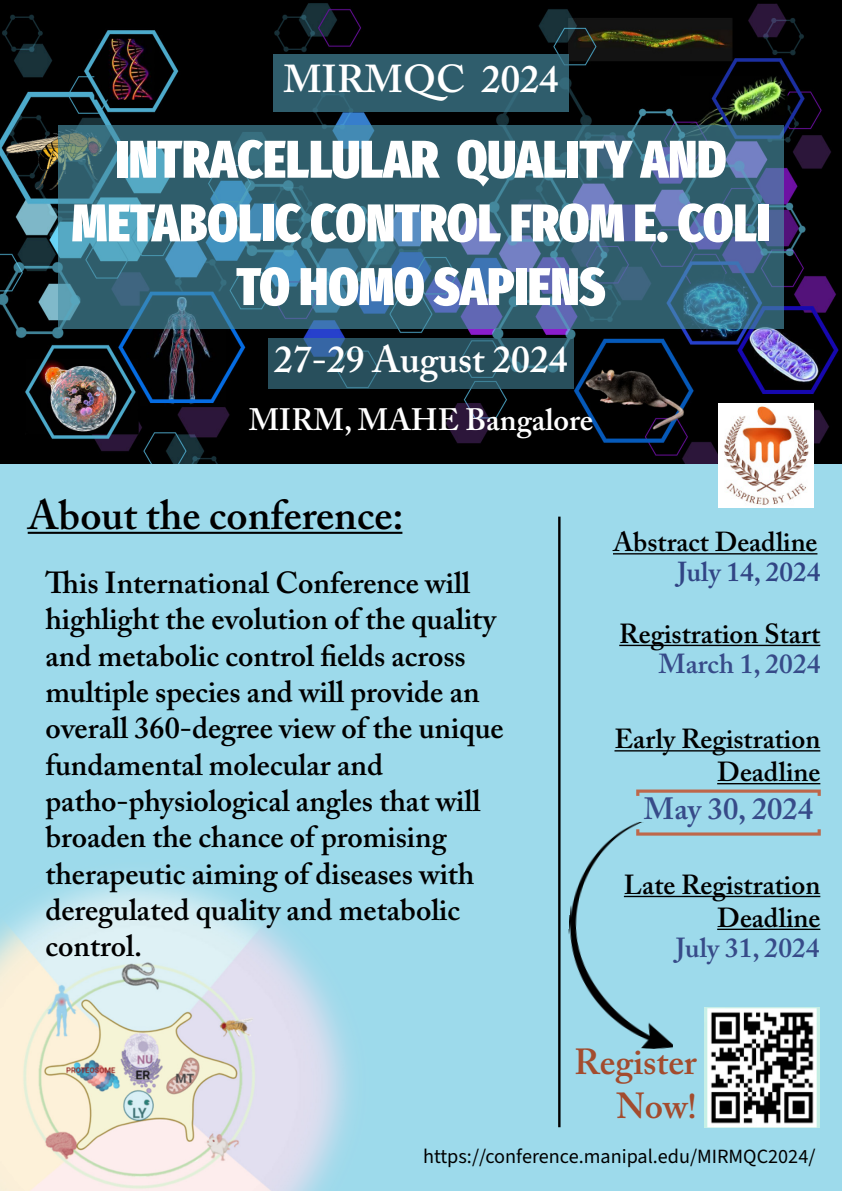
<style>
.page{position:relative;width:842px;height:1191px;background:#9ddaeb}
.page>*{position:absolute;margin:0;border:0;box-sizing:border-box;transform-origin:0 0}
.t1{font:800 53px/63.6px "Fira Sans Compressed";color:#fff;text-align:center}
.t2{font:600 41.6px "Adobe Caslon Pro";color:#000}
.t3{font:600 38.6px "Adobe Caslon Pro";color:#fff}
.t4{font:600 37.6px "Adobe Caslon Pro";color:#fff}
.t5{font:600 36px/43.2px "Adobe Caslon Pro";color:#a34c2e;text-align:right}
.t6{font:600 30.8px "Adobe Caslon Pro";color:#fff}
.t7{font:600 30.6px "Adobe Caslon Pro";color:#374b89}
.t8{font:600 30.2px/36.3px "Adobe Caslon Pro";color:#000}
.t9{font:600 27.4px/32.8px "Adobe Caslon Pro";color:#000;text-align:right}
.t10{font:600 27.4px "Adobe Caslon Pro";color:#374b89}
.t11{font:600 27.3px "Adobe Caslon Pro";color:#000}
.t12{font:600 27.2px "Adobe Caslon Pro";color:#314585}
.t13{font:20.2px "Source Sans 3";color:#000}
</style>
<div class="page">
<img style="left:0;top:0;width:842px;height:463px">
<svg style="left:58px;top:125px;width:725px;height:203px;fill:#2f5d6b"></svg>
<svg style="left:268px;top:338px;width:305px;height:51px;fill:#284f5c"></svg>
<div style="left:273px;top:54px;width:296px;height:57px;background:#2f5d6c"></div>
<hr style="left:28px;top:532px;width:374px;height:2px;background:#000">
<img style="left:0;top:876px;width:350px;height:315px">
<hr style="left:558px;top:516px;width:2px;height:611px;background:#000">
<hr style="left:613px;top:553px;width:204px;height:1px;background:#000">
<hr style="left:619px;top:644px;width:201px;height:2px;background:#000">
<hr style="left:614px;top:750px;width:206px;height:1px;background:#000">
<hr style="left:717px;top:783px;width:103px;height:1px;background:#000">
<svg style="left:636px;top:789px;width:185px;height:46px"></svg>
<hr style="left:624px;top:895px;width:196px;height:2px;background:#000">
<hr style="left:717px;top:928px;width:103px;height:2px;background:#000">
<img style="left:705px;top:1007px;width:114px;height:120px">
<img style="left:718px;top:404px;width:95px;height:103px">
<img style="left:560px;top:817px;width:128px;height:233px">
<p class="t3" style="left:283px;top:56px;width:277px">MIRMQC 2024</p>
<h1 class="t1" style="left:72px;top:123px;width:700px">INTRACELLULAR QUALITY AND<br>METABOLIC CONTROL FROM E. COLI<br>TO HOMO SAPIENS</h1>
<p class="t4" style="left:274px;top:337px;width:295px">27-29 August 2024</p>
<p class="t6" style="left:249px;top:401px;width:346px">MIRM, MAHE Bangalore</p>
<h2 class="t2" style="left:28px;top:490px;width:377px">About the conference:</h2>
<p class="t8" style="left:45px;top:564px;width:460px">This International Conference will highlight the evolution of the quality and metabolic control fields across multiple species and will provide an overall 360-degree view of the unique fundamental molecular and patho-physiological angles that will broaden the chance of promising therapeutic aiming of diseases with deregulated quality and metabolic control.</p>
<p class="t11" style="left:613px;top:526px;width:206px">Abstract Deadline</p>
<p class="t12" style="left:677px;top:556px;width:145px">July 14, 2024</p>
<p class="t9" style="left:619px;top:617px;width:203px">Registration Start</p>
<p class="t10" style="left:658px;top:647px;width:163px">March 1, 2024</p>
<p class="t9" style="left:614px;top:722px;width:207px">Early Registration<br>Deadline</p>
<p class="t7" style="left:644px;top:791px;width:171px">May 30, 2024</p>
<p class="t9" style="left:624px;top:868px;width:198px">Late Registration<br>Deadline</p>
<p class="t10" style="left:676px;top:931px;width:145px">July 31, 2024</p>
<p class="t5" style="left:574px;top:1040px;width:124px">Register<br>Now!</p>
<p class="t13" style="left:423px;top:1143px;width:394px">https://conference.manipal.edu/MIRMQC2024/</p>
</div>
